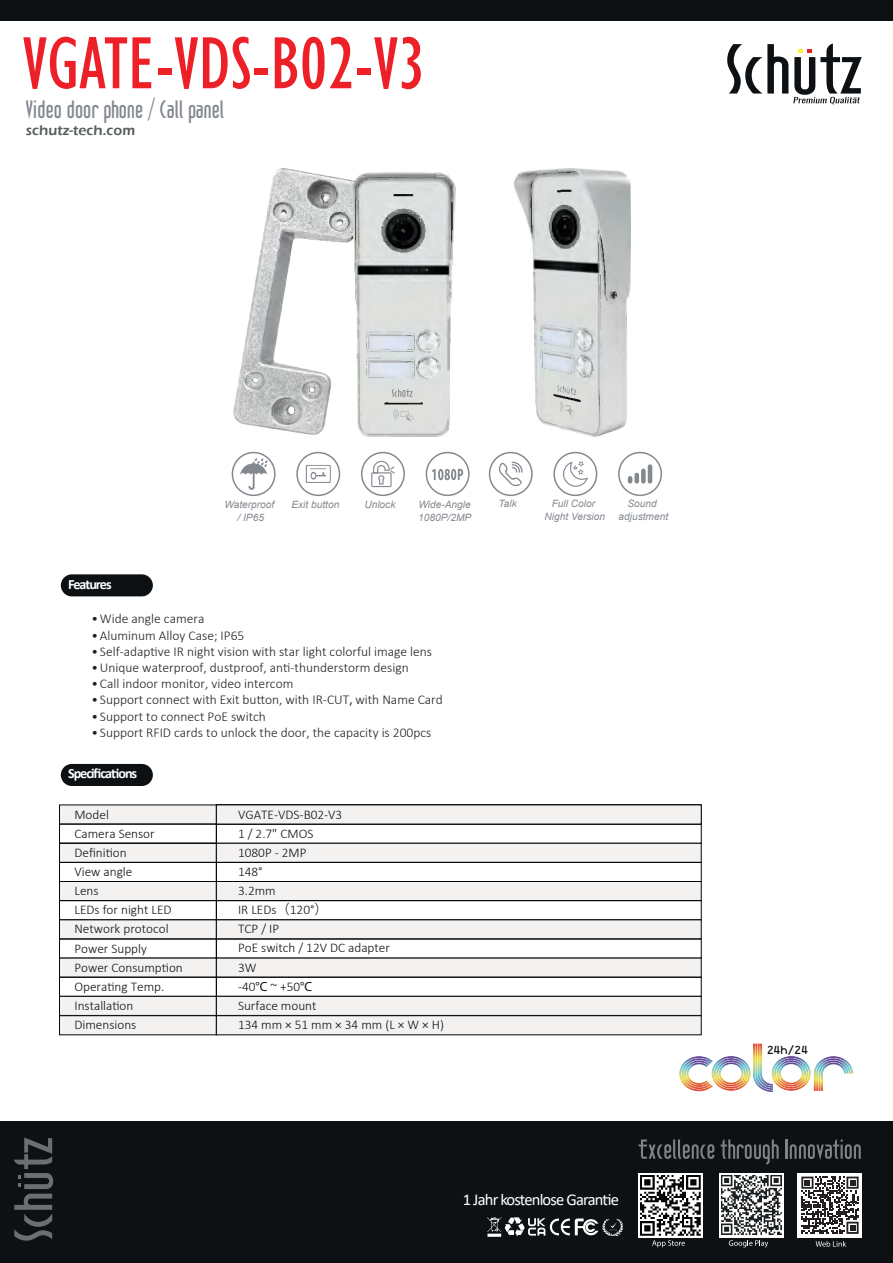
<style>
.page{position:relative;width:893px;height:1263px;background:#fff}
.page>*{position:absolute;margin:0;border:0;box-sizing:border-box;transform-origin:0 0}
.t1{font:condensed 76.2px "Gill Sans";color:#ed1f27}
.t2{font:24.9px "Deco Tech";color:#848990}
.t3{font:16.5px "Calibri";letter-spacing:-.05em;color:#fff}
.t4{font:600 14.25px "Eras ITC";color:#575d5e}
.t5{font:700 14.1px "Calibri";letter-spacing:-.075em;color:#fff}
.t6{font:300 13.5px "Calibri";color:#241f1f}
.t7{font:300 13.2px/19px "Calibri";color:#0d1114}
.t8{font:12px "Blissful Thinking";color:#0d1114}
.t9{font:italic 10.2px/12.1px "Arial";color:#848990;text-align:center}
.s1{font-family:"Koz Go Pr 6 N";font-weight:400}
.s2{font-family:"Myriad Pro";font-weight:400}
</style>
<div class="page">
<div style="left:0;top:1121px;width:893px;height:142px;background:#0d1114"></div>
<div style="left:0;top:0;width:893px;height:20px;background:#0d1114"></div>
<svg style="left:14px;top:1137px;width:39px;height:104px"></svg>
<svg style="left:487px;top:1217px;width:136px;height:20px"></svg>
<svg style="left:652px;top:1240px;width:33px;height:7px"></svg>
<svg style="left:729px;top:1240px;width:39px;height:7px"></svg>
<svg style="left:816px;top:1241px;width:30px;height:6px"></svg>
<svg style="left:719px;top:1173px;width:65px;height:64px"></svg>
<img style="left:638px;top:1174px;width:64px;height:63px">
<img style="left:722px;top:1175px;width:59px;height:60px">
<svg style="left:638px;top:1139px;width:76px;height:20px"></svg>
<svg style="left:721px;top:1139px;width:58px;height:25px"></svg>
<hr style="left:785px;top:1139px;width:2px;height:20px;background:#7f8383">
<svg style="left:790px;top:1139px;width:71px;height:21px"></svg>
<div style="left:61px;top:764px;width:92px;height:22px;background:#0d1013;border-radius:11px"></div>
<div style="left:61px;top:574px;width:92px;height:22px;background:#0d1013;border-radius:11px"></div>
<svg style="left:727px;top:43px;width:135px;height:62px"></svg>
<div style="left:798px;top:1173px;width:64px;height:64px;background:#fff"></div>
<svg style="left:801px;top:1176px;width:58px;height:58px"></svg>
<hr style="left:216px;top:804px;width:485px;height:1px;background:#05060b">
<div style="left:216px;top:824px;width:485px;height:19px;border:1px solid #05060b"></div>
<div style="left:59px;top:843px;width:158px;height:20px;background:#f3f2f1;border:1px solid #05060b"></div>
<div style="left:216px;top:843px;width:485px;height:20px;background:#f3f2f1;border:1px solid #05060b"></div>
<div style="left:59px;top:805px;width:158px;height:19px;background:#f3f2f1"></div>
<div style="left:216px;top:805px;width:485px;height:19px;background:#f3f2f1"></div>
<div style="left:59px;top:862px;width:158px;height:20px;border:1px solid #05060b"></div>
<div style="left:59px;top:824px;width:158px;height:19px;border:1px solid #05060b"></div>
<div style="left:216px;top:862px;width:485px;height:20px;border:1px solid #05060b"></div>
<div style="left:59px;top:881px;width:158px;height:20px;background:#f3f2f1;border:1px solid #05060b"></div>
<div style="left:216px;top:881px;width:485px;height:20px;background:#f3f2f1;border:1px solid #05060b"></div>
<div style="left:59px;top:900px;width:158px;height:20px;border:1px solid #05060b"></div>
<div style="left:216px;top:900px;width:485px;height:20px;border:1px solid #05060b"></div>
<div style="left:59px;top:920px;width:158px;height:19px;background:#f3f2f1;border:1px solid #05060b"></div>
<div style="left:216px;top:920px;width:485px;height:19px;background:#f3f2f1;border:1px solid #05060b"></div>
<div style="left:59px;top:958px;width:158px;height:19px;background:#f3f2f1"></div>
<div style="left:216px;top:958px;width:485px;height:19px;background:#f3f2f1"></div>
<div style="left:59px;top:977px;width:158px;height:19px;border:1px solid #05060b"></div>
<div style="left:216px;top:977px;width:485px;height:19px;border:1px solid #05060b"></div>
<div style="left:59px;top:996px;width:158px;height:20px;background:#f3f2f1;border:1px solid #05060b"></div>
<div style="left:216px;top:996px;width:485px;height:20px;background:#f3f2f1;border:1px solid #05060b"></div>
<div style="left:59px;top:1015px;width:158px;height:20px;background:#f3f2f1;border:1px solid #05060b"></div>
<div style="left:216px;top:1015px;width:485px;height:20px;background:#f3f2f1;border:1px solid #05060b"></div>
<div style="left:361px;top:452px;width:44px;height:44px;border:2px solid #848990;border-radius:21px"></div>
<svg style="left:371px;top:461px;width:24px;height:26px"></svg>
<div style="left:296px;top:452px;width:44px;height:44px;border:2px solid #848990;border-radius:21px"></div>
<svg style="left:306px;top:465px;width:25px;height:18px"></svg>
<div style="left:426px;top:452px;width:44px;height:44px;border:2px solid #848990;border-radius:21px"></div>
<svg style="left:432px;top:469px;width:31px;height:11px"></svg>
<div style="left:618px;top:452px;width:44px;height:44px;border:2px solid #848990;border-radius:21px"></div>
<svg style="left:628px;top:476px;width:4px;height:8px"></svg>
<div style="left:634px;top:473px;width:5px;height:11px;background:#848990;border-radius:2px"></div>
<div style="left:641px;top:468px;width:5px;height:16px;background:#848990;border-radius:2px"></div>
<hr style="left:648px;top:464px;width:4px;height:20px;background:#848990;border-radius:2px">
<div style="left:489px;top:452px;width:44px;height:44px;border:2px solid #848990;border-radius:21px"></div>
<svg style="left:499px;top:462px;width:24px;height:24px"></svg>
<div style="left:553px;top:452px;width:44px;height:44px;border:2px solid #848990;border-radius:21px"></div>
<svg style="left:563px;top:461px;width:25px;height:26px"></svg>
<div style="left:232px;top:452px;width:44px;height:44px;border:2px solid #848990;border-radius:21px"></div>
<svg style="left:240px;top:458px;width:27px;height:32px"></svg>
<div style="left:246px;top:467px;width:15px;height:5px;background:#848990"></div>
<img style="left:679px;top:1044px;width:174px;height:48px">
<img style="left:233px;top:168px;width:222px;height:268px">
<img style="left:514px;top:168px;width:116px;height:268px">
<svg style="left:392px;top:389px;width:21px;height:8px"></svg>
<img style="left:546px;top:380px;width:46px;height:21px">
<h1 class="t1" style="left:23px;top:18px;width:405px">VGATE-VDS-B02-V3</h1>
<h2 class="t2" style="left:26px;top:97px;width:200px">Video door phone / Call panel</h2>
<p class="t4" style="left:26px;top:122px;width:111px">schutz-tech.com</p>
<p class="t5" style="left:68px;top:574px;width:45px">Features</p>
<p class="t9" style="left:224px;top:499px;width:51px">Waterproof / IP65</p>
<p class="t9" style="left:291px;top:499px;width:49px">Exit button</p>
<p class="t9" style="left:364px;top:499px;width:32px">Unlock</p>
<p class="t9" style="left:418px;top:499px;width:54px;text-align:left">Wide-Angle<br>1080P/2MP</p>
<p class="t9" style="left:499px;top:498px;width:20px">Talk</p>
<p class="t9" style="left:545px;top:498px;width:62px">Full Color<br>Night Version</p>
<p class="t9" style="left:619px;top:498px;width:51px">Sound adjustment</p>
<p class="t6" style="left:91px;top:610px;width:114px">•Wide angle camera</p>
<p class="t6" style="left:91px;top:627px;width:155px">•Aluminum Alloy Case; IP65</p>
<p class="t6" style="left:91px;top:643px;width:342px">• Self-adaptive IR night vision with star light colorful image lens</p>
<p class="t6" style="left:91px;top:659px;width:319px">•Unique waterproof, dustproof, anti-thunderstorm design</p>
<p class="t6" style="left:91px;top:675px;width:203px">•Call indoor monitor, video intercom</p>
<p class="t6" style="left:91px;top:691px;width:353px">• Support connect with Exit button, with IR-CUT<span class="s1">,</span> with Name Card</p>
<p class="t6" style="left:91px;top:708px;width:176px">• Support to connect PoE switch</p>
<p class="t6" style="left:91px;top:724px;width:341px">• Support RFID cards to unlock the door, the capacity is 200pcs</p>
<p class="t5" style="left:68px;top:764px;width:71px">Specifications</p>
<p class="t7" style="left:74px;top:805px;width:110px">Model<br>Camera Sensor<br>Definition<br>View angle<br>Lens<br>LEDs for night LED<br>Network protocol<br>Power Supply<br>Power Consumption<br>Operating Temp.<br>Installation<br>Dimensions</p>
<p class="t7" style="left:238px;top:805px;width:207px">VGATE-VDS-B02-V3<br>1 / 2.7" CMOS<br>1080P - 2MP<br>148°<br>3.2mm<br>IR LEDs<span class="s1">（</span>120°<span class="s1">）<br></span>TCP / IP<br>PoE switch / 12V DC adapter<br>3W<br>-40<span class="s2">°C</span> ~ +50<span class="s2">°C<br></span>Surface mount<br>134 mm × 51 mm × 34 mm (L × W × H)</p>
<p class="t3" style="left:463px;top:1187px;width:158px">1 Jahr kostenlose Garantie</p>
<p class="t8" style="left:768px;top:1043px;width:42px">24h/24</p>
</div>
